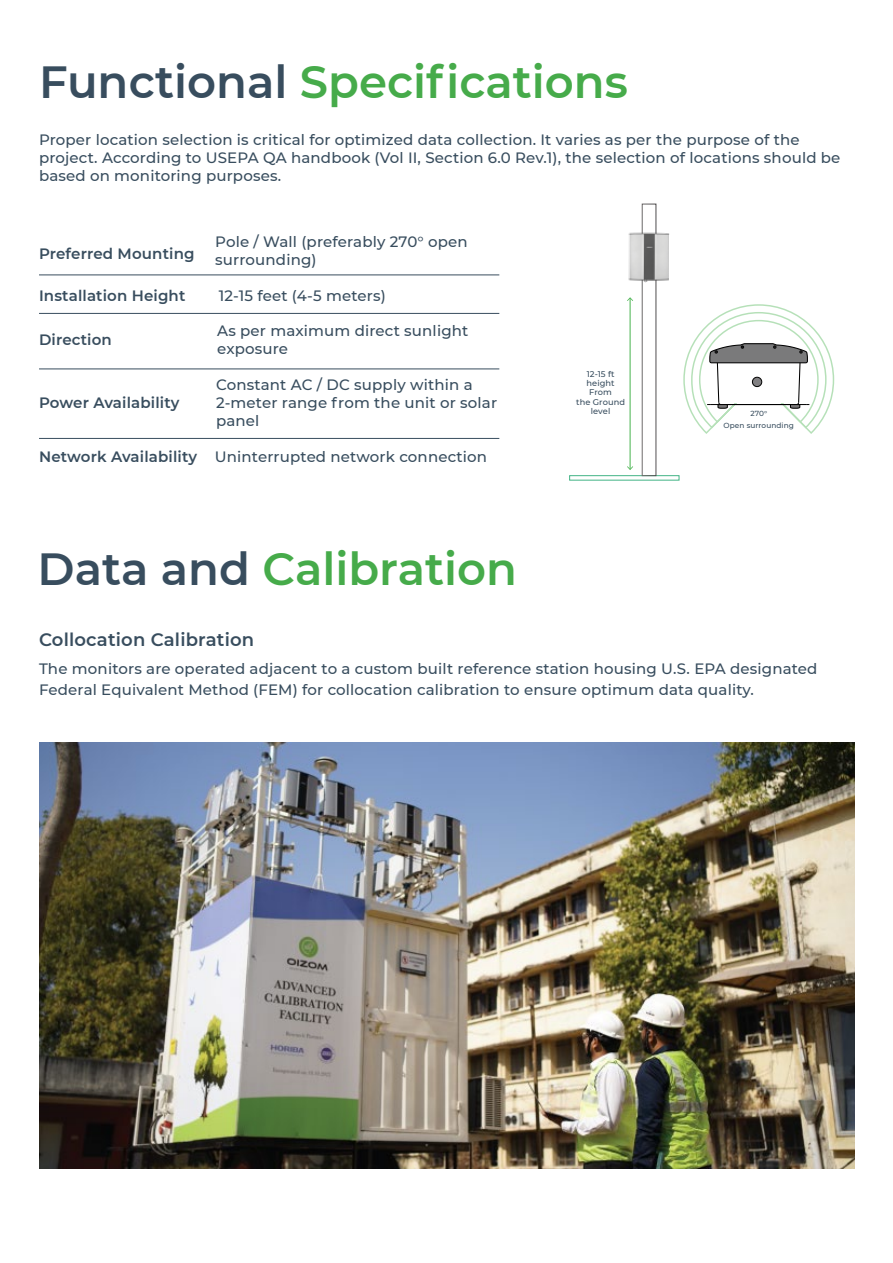
<style>
.page{position:relative;width:893px;height:1263px;background:#fff}
.page>*{position:absolute;margin:0;border:0;box-sizing:border-box;transform-origin:0 0}
.t1{font:600 45px "Montserrat";color:#46ab4a}
.t2{font:600 18px "Montserrat";letter-spacing:.01em;color:#384d5e}
.t3{font:500 15px/18px "Montserrat";letter-spacing:.01em;color:#384d5e}
.t4{font:600 15px "Montserrat";letter-spacing:.01em;color:#384d5e}
.t5{font:500 8.25px/9.4px "Montserrat";letter-spacing:.01em;color:#384d5e;text-align:center}
.t6{font:500 7.35px/11.4px "Montserrat";letter-spacing:.01em;color:#384d5e;text-align:center}
.s1{color:#384d5e}
</style>
<div class="page">
<svg style="left:683px;top:304px;width:151px;height:130px"></svg>
<div style="left:752px;top:377px;width:10px;height:10px;background:#818082;border-radius:50%"></div>
<div style="left:752px;top:377px;width:10px;height:10px;border:1px solid #010101;border-radius:50%"></div>
<div style="left:569px;top:475px;width:110px;height:5px;border:1px solid #43b486"></div>
<hr style="left:630px;top:298px;width:1px;height:171px;background:#47b34e">
<svg style="left:627px;top:297px;width:6px;height:4px"></svg>
<svg style="left:627px;top:466px;width:6px;height:4px"></svg>
<div style="left:642px;top:204px;width:14px;height:272px;border:1px solid #fff"></div>
<img style="left:39px;top:742px;width:815px;height:426px">
<img style="left:628px;top:226px;width:42px;height:71px">
<hr style="left:39px;top:275px;width:460px;height:1px;background:#384d5e">
<hr style="left:39px;top:313px;width:460px;height:1px;background:#384d5e">
<hr style="left:39px;top:369px;width:460px;height:1px;background:#384d5e">
<hr style="left:39px;top:438px;width:460px;height:1px;background:#384d5e">
<h1 class="t1" style="left:39px;top:51px;width:590px"><span class="s1">Functional</span> Specifications</h1>
<p class="t3" style="left:39px;top:130px;width:803px">Proper location selection is critical for optimized data collection. It varies as per the purpose of the project. According to USEPA QA handbook (Vol II, Section 6.0 Rev.1), the selection of locations should be based on monitoring purposes.</p>
<p class="t4" style="left:39px;top:243px;width:157px">Preferred Mounting</p>
<p class="t4" style="left:39px;top:285px;width:148px">Installation Height</p>
<p class="t4" style="left:39px;top:329px;width:74px">Direction</p>
<p class="t4" style="left:39px;top:392px;width:142px">Power Availability</p>
<p class="t4" style="left:39px;top:446px;width:159px">Network Availability</p>
<p class="t3" style="left:215px;top:232px;width:254px">Pole / Wall (preferably 270° open surrounding)</p>
<p class="t3" style="left:219px;top:286px;width:169px">12-15 feet (4-5 meters)</p>
<p class="t3" style="left:217px;top:321px;width:253px">As per maximum direct sunlight exposure</p>
<p class="t3" style="left:216px;top:375px;width:283px">Constant AC / DC supply within a<br>2-meter range from the unit or solar panel</p>
<p class="t3" style="left:215px;top:447px;width:274px">Uninterrupted network connection</p>
<h1 class="t1" style="left:38px;top:537px;width:481px"><span class="s1">Data and</span> Calibration</h1>
<p class="t2" style="left:39px;top:627px;width:217px">Collocation Calibration</p>
<p class="t5" style="left:576px;top:369px;width:50px">12-15 ft height<br>From<br>the Ground level</p>
<p class="t6" style="left:724px;top:407px;width:72px">270°<br>Open surrounding</p>
<p class="t3" style="left:39px;top:658px;width:780px;line-height:21px">The monitors are operated adjacent to a custom built reference station housing U.S. EPA designated<br>Federal Equivalent Method (FEM) for collocation calibration to ensure optimum data quality.</p>
</div>
